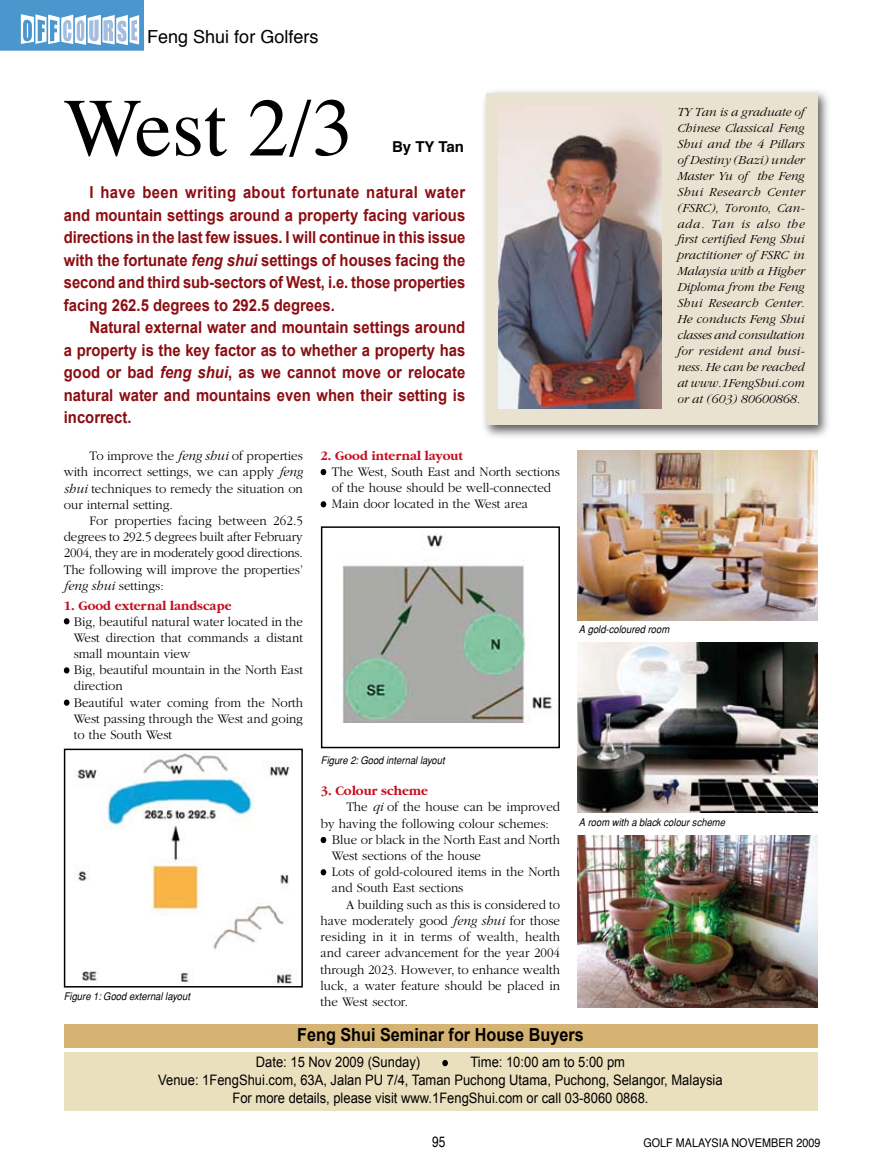
<style>
.page{position:relative;width:881px;height:1174px;background:#fff}
.page>*{position:absolute;margin:0;border:0;box-sizing:border-box;transform-origin:0 0}
.t1{font:82.5px "Times";color:#000}
.t2{font:700 18px "Arial";color:#000;scale:.9 1}
.t3{font:18px "Helvetica";color:#000}
.t4{font:700 16.5px/22.5px "Arial";color:#8b0e13;text-align:justify;scale:.9 1}
.t5{font:700 15px "Helvetica";color:#000}
.acaption{font:15px "Helvetica";color:#000;scale:.8 1}
.t6{font:14.4px "Arial";color:#000;scale:.9 1}
.List_Paragraph{font:300 13.5px/16.2px "Garamond";color:#000;text-align:justify;scale:.96 1}
.List_Paragraph-2{font:700 13.5px "Garamond";color:#c50e1f;scale:.96 1}
.t7{font:italic 300 12.75px/15.9px "Garamond";letter-spacing:-.005em;color:#000;text-align:justify}
.acaption-2{font:12px "Helvetica";color:#000;scale:.9 1}
.t8{font:italic 10.5px "Helvetica";color:#000;scale:.9 1}
.s1{font-style:italic}
</style>
<div class="page">
<div style="left:0;top:0;width:144px;height:51px;background:#4b96cd"></div>
<svg style="left:20px;top:14px;width:120px;height:31px"></svg>
<div style="left:480px;top:88px;width:352px;height:352px;background:#000;opacity:.65"></div>
<div style="left:485px;top:94px;width:331px;height:331px;background:#eae2d0"></div>
<img style="left:498px;top:113px;width:163px;height:295px">
<img style="left:64px;top:752px;width:239px;height:236px">
<div style="left:64px;top:748px;width:239px;height:239px;border:2px solid #000"></div>
<svg style="left:64px;top:618px;width:5px;height:6px"></svg>
<svg style="left:64px;top:667px;width:5px;height:6px"></svg>
<svg style="left:64px;top:699px;width:5px;height:7px"></svg>
<img style="left:320px;top:526px;width:240px;height:196px">
<div style="left:321px;top:526px;width:238px;height:222px;border:2px solid #000"></div>
<svg style="left:320px;top:469px;width:6px;height:6px"></svg>
<svg style="left:320px;top:501px;width:6px;height:6px"></svg>
<img style="left:577px;top:450px;width:239px;height:170px">
<img style="left:577px;top:642px;width:239px;height:171px">
<img style="left:577px;top:835px;width:239px;height:172px">
<svg style="left:320px;top:837px;width:6px;height:6px"></svg>
<svg style="left:320px;top:869px;width:6px;height:6px"></svg>
<div style="left:64px;top:1052px;width:752px;height:58px;background:#ebe0bd"></div>
<div style="left:64px;top:1024px;width:752px;height:23px;background:#d5b373"></div>
<svg style="left:442px;top:1060px;width:6px;height:6px"></svg>
<p class="t3" style="left:147px;top:24px;width:173px">Feng Shui for Golfers</p>
<p class="t1" style="left:64px;top:76px;width:290px">West 2/3</p>
<p class="t4" style="left:64px;top:181px;width:447px;text-indent:26px">I have been writing about fortunate natural water and mountain settings around a property facing various directions in the last few issues. I will continue in this issue with the fortunate <span class="s1">feng shui</span> settings of houses facing the second and third sub-sectors of West, i.e. those properties facing 262.5 degrees to 292.5 degrees.</p>
<p class="t4" style="left:64px;top:316px;width:447px;text-indent:26px">Natural external water and mountain settings around a property is the key factor as to whether a property has good or bad <span class="s1">feng shui</span>, as we cannot move or relocate natural water and mountains even when their setting is incorrect.</p>
<p class="List_Paragraph" style="left:64px;top:448px;width:250px;text-indent:26px">To improve the <span class="s1">feng shui</span> of properties with incorrect settings, we can apply <span class="s1">feng shui</span> techniques to remedy the situation on our internal setting.</p>
<p class="List_Paragraph" style="left:64px;top:513px;width:250px;text-indent:26px">For properties facing between 262.5 degrees to 292.5 degrees built after February 2004, they are in moderately good directions.<br>The following will improve the properties’ <span class="s1">feng shui</span> settings:</p>
<p class="t5" style="left:392px;top:136px;width:73px">By TY Tan</p>
<p class="List_Paragraph-2" style="left:320px;top:448px;width:149px">2. Good internal layout</p>
<p class="List_Paragraph" style="left:332px;top:464px;width:239px">The West, South East and North sections of the house should be well-connected</p>
<p class="List_Paragraph" style="left:332px;top:496px;width:206px">Main door located in the West area</p>
<p class="List_Paragraph-2" style="left:64px;top:598px;width:176px">1. Good external landscape</p>
<p class="List_Paragraph" style="left:74px;top:613px;width:240px">Big, beautiful natural water located in the West direction that commands a distant small mountain view</p>
<p class="List_Paragraph" style="left:74px;top:662px;width:240px">Big, beautiful mountain in the North East direction</p>
<p class="List_Paragraph" style="left:74px;top:694px;width:240px">Beautiful water coming from the North West passing through the West and going to the South West</p>
<p class="t8" style="left:64px;top:989px;width:142px">Figure 1: Good external layout</p>
<p class="t8" style="left:321px;top:753px;width:139px">Figure 2: Good internal layout</p>
<p class="List_Paragraph-2" style="left:321px;top:783px;width:113px">3. Colour scheme</p>
<p class="List_Paragraph" style="left:321px;top:799px;width:250px;text-indent:26px">The <span class="s1">qi</span> of the house can be improved by having the following colour schemes:</p>
<p class="List_Paragraph" style="left:332px;top:831px;width:239px">Blue or black in the North East and North<br>West sections of the house</p>
<p class="List_Paragraph" style="left:332px;top:864px;width:239px">Lots of gold-coloured items in the North and South East sections</p>
<p class="List_Paragraph" style="left:320px;top:896px;width:251px;text-indent:26px">A building such as this is considered to have moderately good <span class="s1">feng shui</span> for those residing in it in terms of wealth, health and career advancement for the year 2004 through 2023. However, to enhance wealth luck, a water feature should be placed in the West sector.</p>
<p class="t7" style="left:676px;top:104px;width:129px">TY Tan is a graduate of Chinese Classical Feng Shui and the 4 Pillars of Destiny (Bazi) under Master Yu of the Feng Shui Research Center (FSRC), Toronto, Can&shy;ada. Tan is also the first certified Feng Shui practitioner of FSRC in Malaysia with a Higher Diploma from the Feng Shui Research Center.<br>He conducts Feng Shui classes and consultation for resident and busi&shy;ness. He can be reached at www.1FengShui.com or at (603) 80600868.</p>
<p class="t8" style="left:578px;top:623px;width:102px">A gold-coloured room</p>
<p class="t8" style="left:578px;top:815px;width:164px">A room with a black colour scheme</p>
<p class="t2" style="left:297px;top:1025px;width:320px">Feng Shui Seminar for House Buyers</p>
<p class="t6" style="left:256px;top:1053px;width:184px">Date: 15 Nov 2009 (Sunday)</p>
<p class="t6" style="left:470px;top:1053px;width:173px">Time: 10:00 am to 5:00 pm</p>
<p class="t6" style="left:158px;top:1071px;width:628px">Venue: 1FengShui.com, 63A, Jalan PU 7/4, Taman Puchong Utama, Puchong, Selangor, Malaysia</p>
<p class="t6" style="left:232px;top:1089px;width:463px">For more details, please visit www.1FengShui.com or call 03-8060 0868.</p>
<p class="acaption" style="left:432px;top:1131px;width:18px">95</p>
<p class="acaption-2" style="left:643px;top:1134px;width:198px">GOLF MALAYSIA NOVEMBER 2009</p>
</div>
